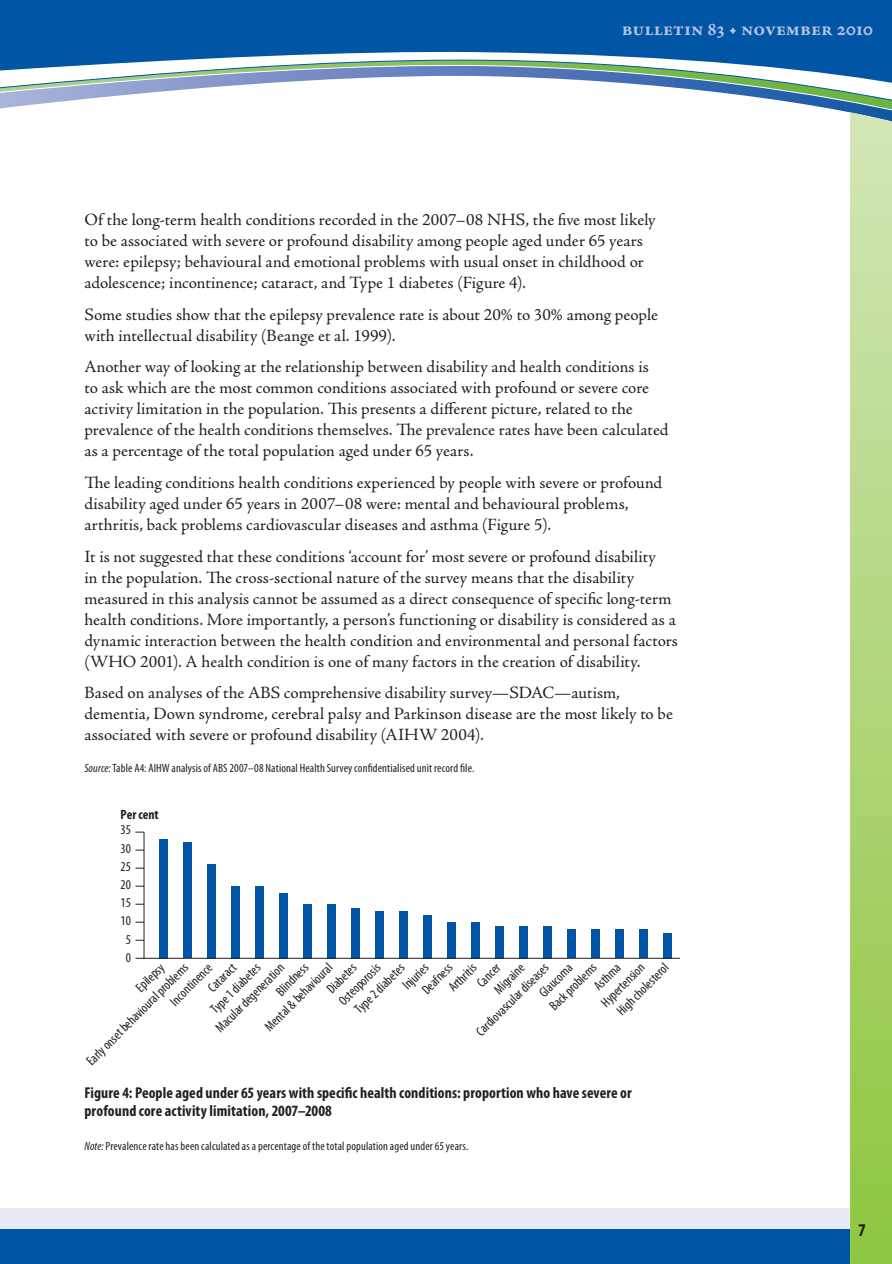
<style>
.page{position:relative;width:892px;height:1264px;background:#fff}
.page>*{position:absolute;margin:0;border:0;box-sizing:border-box;transform-origin:0 0}
.t1{font:700 20.25px "Adobe Jenson Pro";color:#b9c2e1}
.t2{font:700 condensed 18px "Myriad Pro";color:#231f20}
.Body_text{font:17.25px/21px "Adobe Jenson Pro";color:#231f20}
.Figure_caption{font:700 condensed 15.75px/18px "Myriad Pro";letter-spacing:.005em;color:#231f20}
.t3{font:condensed 13.5px/17px "Myriad Pro";color:#211e1e}
.t4{font:700 condensed 13.5px "Myriad Pro";color:#211e1e}
.Figure_notes{font:condensed 12px "Myriad Pro";letter-spacing:.01em;color:#231f20}
.s1{font-style:italic}
</style>
<div class="page">
<div style="left:0;top:1207px;width:850px;height:22px;background:#e8eaf5"></div>
<div style="left:0;top:1229px;width:850px;height:34px;background:#0155a5"></div>
<svg style="left:0;top:0;width:892px;height:62px;background:#105faa"></svg>
<svg style="left:0;top:62px;width:892px;height:51px"></svg>
<svg style="left:850px;top:112px;width:42px;height:1151px;background:#b0d57c"></svg>
<div style="left:159px;top:838px;width:9px;height:120px;background:#0155a5"></div>
<div style="left:183px;top:842px;width:9px;height:116px;background:#0155a5"></div>
<div style="left:207px;top:864px;width:9px;height:94px;background:#0155a5"></div>
<div style="left:231px;top:885px;width:9px;height:73px;background:#0155a5"></div>
<div style="left:255px;top:885px;width:9px;height:73px;background:#0155a5"></div>
<div style="left:279px;top:893px;width:9px;height:65px;background:#0155a5"></div>
<div style="left:303px;top:903px;width:9px;height:55px;background:#0155a5"></div>
<div style="left:327px;top:903px;width:9px;height:55px;background:#0155a5"></div>
<div style="left:351px;top:907px;width:9px;height:51px;background:#0155a5"></div>
<div style="left:375px;top:911px;width:9px;height:47px;background:#0155a5"></div>
<div style="left:399px;top:911px;width:9px;height:47px;background:#0155a5"></div>
<div style="left:423px;top:914px;width:9px;height:44px;background:#0155a5"></div>
<div style="left:447px;top:921px;width:9px;height:37px;background:#0155a5"></div>
<div style="left:471px;top:921px;width:9px;height:37px;background:#0155a5"></div>
<div style="left:495px;top:925px;width:9px;height:33px;background:#0155a5"></div>
<div style="left:519px;top:925px;width:9px;height:33px;background:#0155a5"></div>
<div style="left:543px;top:925px;width:9px;height:33px;background:#0155a5"></div>
<div style="left:567px;top:929px;width:9px;height:29px;background:#0155a5"></div>
<div style="left:591px;top:929px;width:9px;height:29px;background:#0155a5"></div>
<div style="left:615px;top:929px;width:9px;height:29px;background:#0155a5"></div>
<div style="left:639px;top:929px;width:9px;height:29px;background:#0155a5"></div>
<div style="left:663px;top:932px;width:9px;height:26px;background:#0155a5"></div>
<hr style="left:144px;top:957px;width:536px;height:1px;background:#231f20">
<hr style="left:144px;top:832px;width:1px;height:126px;background:#231f20">
<p class="t1" style="left:622px;top:17px;width:253px">Bulletin 83 • November 2010</p>
<p class="Body_text" style="left:84px;top:210px;width:573px">Of the long-term health conditions recorded in the 2007–08 NHS, the five most likely to be associated with severe or profound disability among people aged under 65 years were: epilepsy; behavioural and emotional problems with usual onset in childhood or adolescence; incontinence; cataract, and Type 1 diabetes (Figure 4).</p>
<p class="Body_text" style="left:84px;top:304px;width:575px">Some studies show that the epilepsy prevalence rate is about 20% to 30% among people with intellectual disability (Beange et al. 1999).</p>
<p class="Body_text" style="left:84px;top:357px;width:586px">Another way of looking at the relationship between disability and health conditions is<br>to ask which are the most common conditions associated with profound or severe core activity limitation in the population. This presents a different picture, related to the prevalence of the health conditions themselves. The prevalence rates have been calculated as a percentage of the total population aged under 65 years.</p>
<p class="Body_text" style="left:84px;top:472px;width:579px">The leading conditions health conditions experienced by people with severe or profound disability aged under 65 years in 2007–08 were: mental and behavioural problems, arthritis, back problems cardiovascular diseases and asthma (Figure 5).</p>
<p class="Body_text" style="left:84px;top:546px;width:595px">It is not suggested that these conditions ‘account for’ most severe or profound disability<br>in the population. The cross-sectional nature of the survey means that the disability measured in this analysis cannot be assumed as a direct consequence of specific long-term health conditions. More importantly, a person’s functioning or disability is considered as a dynamic interaction between the health condition and environmental and personal factors (WHO 2001). A health condition is one of many factors in the creation of disability.</p>
<p class="Body_text" style="left:84px;top:682px;width:590px">Based on analyses of the ABS comprehensive disability survey—SDAC—autism, dementia, Down syndrome, cerebral palsy and Parkinson disease are the most likely to be associated with severe or profound disability (AIHW 2004).</p>
<p class="Figure_notes" style="left:84px;top:760px;width:391px"><span class="s1">Source:</span> Table A4: AIHW analysis of ABS 2007–08 National Health Survey confidentialised unit record file.</p>
<p class="t4" style="left:120px;top:806px;width:40px">Per cent</p>
<p class="t3" style="left:120px;top:821px;width:12px">35</p>
<p class="t3" style="left:120px;top:839px;width:12px">30</p>
<p class="t3" style="left:120px;top:857px;width:12px">25</p>
<p class="t3" style="left:120px;top:875px;width:12px">20</p>
<p class="t3" style="left:120px;top:893px;width:12px">15</p>
<p class="t3" style="left:120px;top:912px;width:12px">10</p>
<p class="t3" style="left:126px;top:930px;width:7px">5</p>
<p class="t3" style="left:126px;top:948px;width:7px">0</p>
<p class="t3" style="left:261px;top:1022px;width:91px;rotate:-45deg">Mental &amp; behavioural</p>
<p class="t3" style="left:613px;top:1006px;width:69px;rotate:-45deg">High cholesterol</p>
<p class="t3" style="left:204px;top:983px;width:36px;rotate:-45deg">Cataract</p>
<p class="t3" style="left:473px;top:978px;width:29px;rotate:-45deg">Cancer</p>
<p class="t3" style="left:132px;top:983px;width:36px;rotate:-45deg">Epilepsy</p>
<p class="t3" style="left:83px;top:1056px;width:139px;rotate:-45deg">Early onset behavioural problems</p>
<p class="t3" style="left:472px;top:1027px;width:98px;rotate:-45deg">Cardiovascular diseases</p>
<p class="t3" style="left:207px;top:1004px;width:66px;rotate:-45deg">Type 1 diabetes</p>
<p class="t3" style="left:272px;top:987px;width:41px;rotate:-45deg">Blindness</p>
<p class="t3" style="left:545px;top:1001px;width:62px;rotate:-45deg">Back problems</p>
<p class="t3" style="left:335px;top:996px;width:54px;rotate:-45deg">Osteoporosis</p>
<p class="t3" style="left:351px;top:1004px;width:66px;rotate:-45deg">Type 2 diabetes</p>
<p class="t3" style="left:398px;top:980px;width:32px;rotate:-45deg">Injuries</p>
<p class="t3" style="left:432px;top:971px;width:35px;text-indent:-20px;rotate:-45deg">Deafness<br>Arthritis</p>
<p class="t3" style="left:323px;top:984px;width:37px;rotate:-45deg">Diabetes</p>
<p class="t3" style="left:490px;top:985px;width:39px;rotate:-45deg">Migraine</p>
<p class="t3" style="left:166px;top:997px;width:55px;rotate:-45deg">Incontinence</p>
<p class="t3" style="left:597px;top:998px;width:57px;rotate:-45deg">Hypertension</p>
<p class="t3" style="left:212px;top:1023px;width:93px;rotate:-45deg">Macular degeneration</p>
<p class="t3" style="left:535px;top:988px;width:43px;rotate:-45deg">Glaucoma</p>
<p class="t3" style="left:590px;top:981px;width:33px;rotate:-45deg">Asthma</p>
<p class="Figure_caption" style="left:84px;top:1082px;width:549px">Figure 4: People aged under 65 years with specific health conditions: proportion who have severe or profound core activity limitation, 2007–2008</p>
<p class="Figure_notes" style="left:84px;top:1138px;width:385px"><span class="s1">Note:</span> Prevalence rate has been calculated as a percentage of the total population aged under 65 years.</p>
<p class="t2" style="left:858px;top:1218px;width:9px">7</p>
</div>
